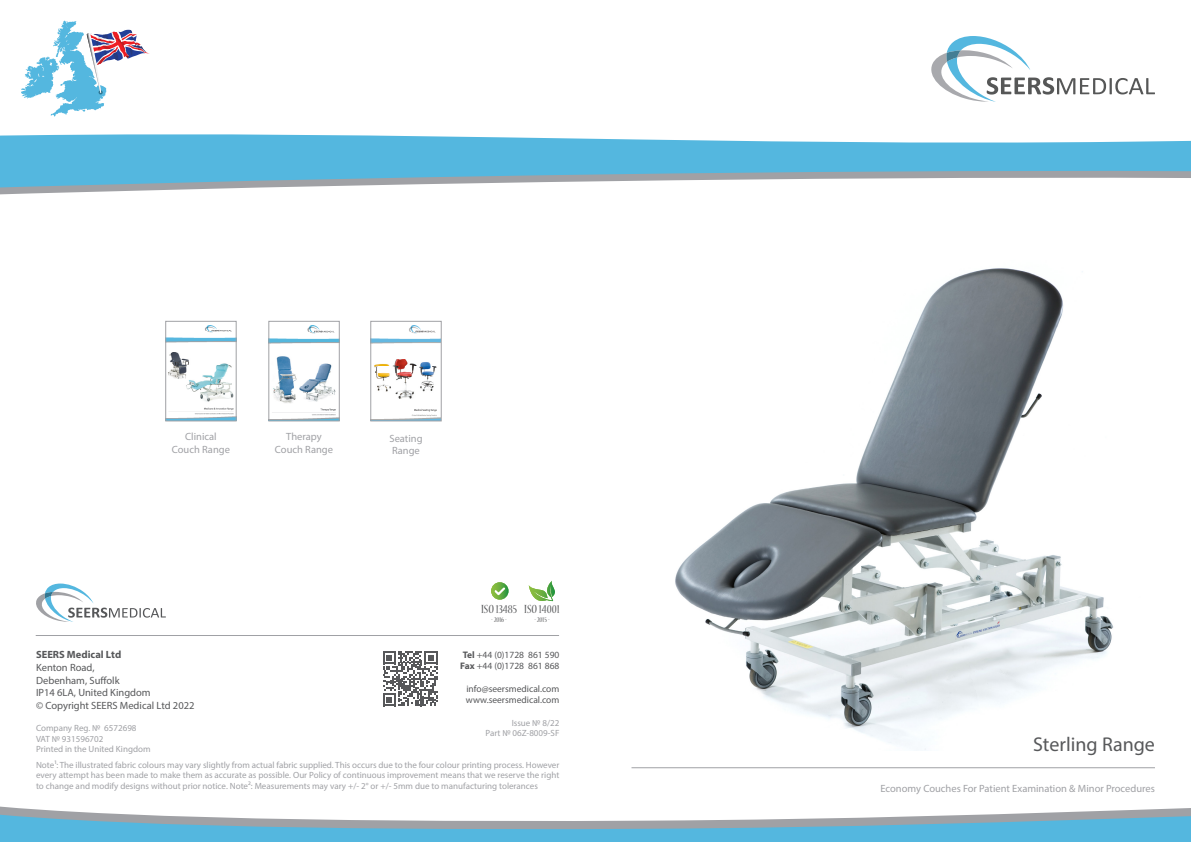
<style>
.page{position:relative;width:1191px;height:842px;background:#fff}
.page>*{position:absolute;margin:0;border:0;box-sizing:border-box;transform-origin:0 0}
.t1{font:20px "Myriad Pro";color:#57585a}
.t2{font:condensed 13.1px "Nueva Std";color:#57585a}
.t3{font:10.5px/12.6px "Myriad Pro";color:#a0a1a5;text-align:center}
.t4{font:10.5px/12.6px "Myriad Pro";color:#57585a}
.t5{font:700 10.5px "Myriad Pro";color:#57585a}
.t6{font:9.5px/11.4px "Myriad Pro";color:#57585a}
.t7{font:9px/10.8px "Myriad Pro";color:#a0a1a5;text-align:justify}
.t8{font:condensed 7.8px "Nueva Std";color:#57585a}
.s1{font-weight:700}
</style>
<div class="page">
<svg style="left:0;top:188px;width:237px;height:7px"></svg>
<svg style="left:0;top:116px;width:1191px;height:72px;fill:#54b7df"></svg>
<svg style="left:0;top:806px;width:1191px;height:36px"></svg>
<svg style="left:931px;top:36px;width:224px;height:66px"></svg>
<img style="left:675px;top:268px;width:439px;height:482px">
<hr style="left:631px;top:767px;width:524px;height:1px;background:#a0a1a5">
<svg style="left:21px;top:21px;width:129px;height:95px"></svg>
<hr style="left:36px;top:635px;width:523px;height:1px;background:#a0a1a5">
<svg style="left:383px;top:651px;width:54px;height:55px"></svg>
<svg style="left:36px;top:583px;width:130px;height:39px"></svg>
<svg style="left:491px;top:582px;width:17px;height:18px"></svg>
<svg style="left:529px;top:581px;width:26px;height:20px"></svg>
<svg style="left:268px;top:321px;width:72px;height:100px"></svg>
<img style="left:372px;top:326px;width:67px;height:93px">
<div style="left:370px;top:321px;width:71px;height:100px;border:1px solid #a0a1a5"></div>
<svg style="left:165px;top:321px;width:72px;height:100px"></svg>
<p class="t3" style="left:172px;top:430px;width:60px">Clinical<br>Couch Range</p>
<p class="t3" style="left:275px;top:430px;width:60px">Therapy<br>Couch Range</p>
<p class="t3" style="left:389px;top:432px;width:35px;text-align:left">Seating<br>Range</p>
<p class="t5" style="left:36px;top:648px;width:87px">SEERS Medical Ltd</p>
<p class="t4" style="left:36px;top:661px;width:160px">Kenton Road,<br>Debenham, Suffolk<br>IP14 6LA, United Kingdom<br>© Copyright SEERS Medical Ltd 2022</p>
<p class="t7" style="left:36px;top:722px;width:102px">Company Reg. № 6572698</p>
<p class="t7" style="left:36px;top:733px;width:69px">VAT № 931596702</p>
<p class="t7" style="left:36px;top:744px;width:116px">Printed in the United Kingdom</p>
<h2 class="t2" style="left:481px;top:603px;width:38px">ISO 13485</h2>
<p class="t8" style="left:491px;top:616px;width:17px">- 2016 -</p>
<h2 class="t2" style="left:524px;top:603px;width:37px">ISO 14001</h2>
<p class="t8" style="left:534px;top:616px;width:17px">- 2015 -</p>
<p class="t6" style="left:460px;top:649px;width:101px"><span class="s1">Tel</span> +44 (0)1728 861 590<br><span class="s1">Fax</span> +44 (0)1728 861 868</p>
<p class="t6" style="left:466px;top:683px;width:95px">info@seersmedical.com</p>
<p class="t6" style="left:466px;top:694px;width:95px">www.seersmedical.com</p>
<p class="t7" style="left:485px;top:717px;width:75px;text-align:right">Issue № 8/22<br>Part № 06Z-8009-SF</p>
<p class="t7" style="left:36px;top:759px;width:525px">Note1: The illustrated fabric colours may vary slightly from actual fabric supplied. This occurs due to the four colour printing process. However every attempt has been made to make them as accurate as possible. Our Policy of continuous improvement means that we reserve the right to change and modify designs without prior notice. Note2: Measurements may vary +/- 2° or +/- 5mm due to manufacturing tolerances</p>
<p class="t1" style="left:1033px;top:732px;width:123px">Sterling Range</p>
<p class="t3" style="left:880px;top:782px;width:276px">Economy Couches For Patient Examination &amp; Minor Procedures</p>
</div>
